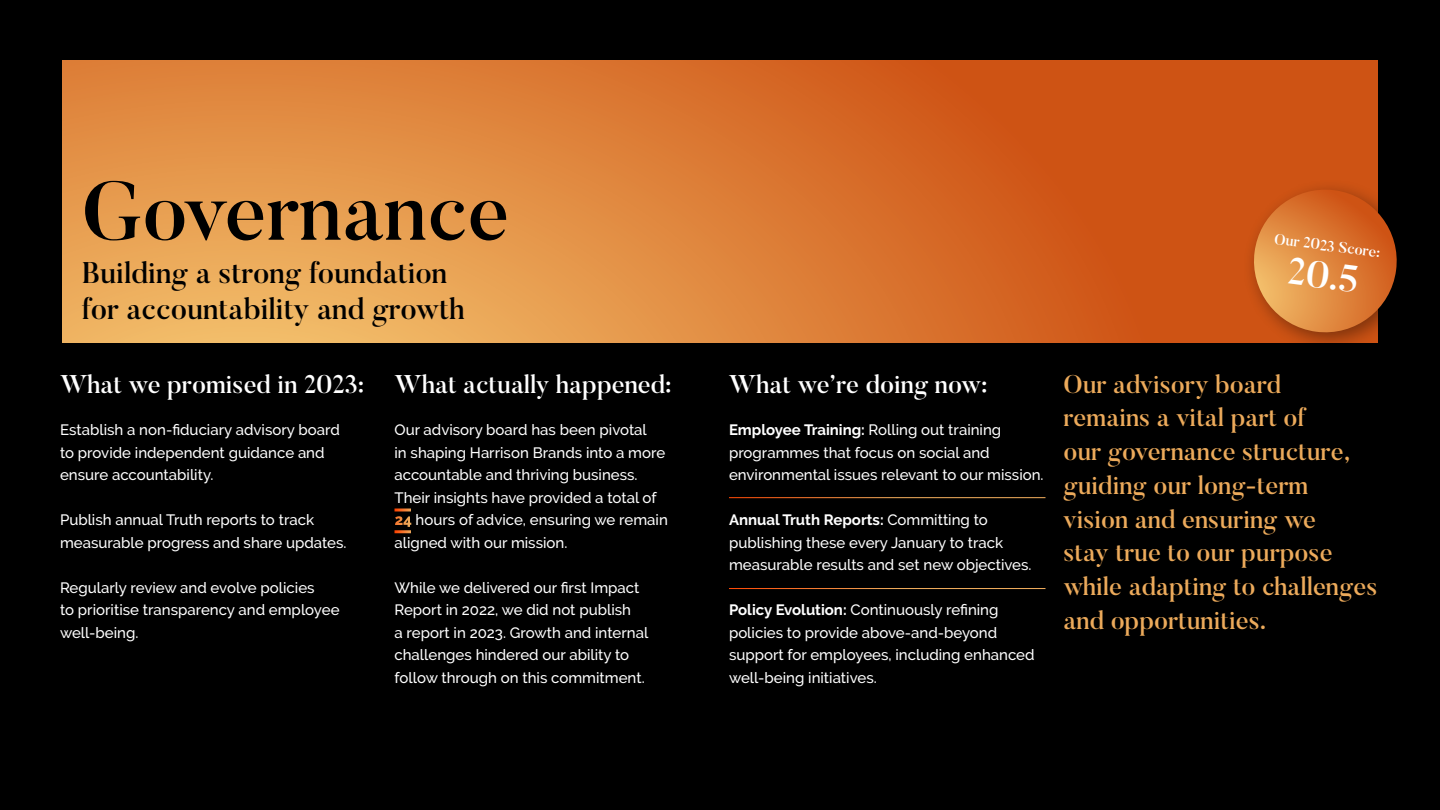
<style>
.page{position:relative;width:1440px;height:810px;background:#000}
.page>*{position:absolute;margin:0;border:0;box-sizing:border-box;transform-origin:0 0}
.t1{font:500 82.57px "Butler";color:#000}
.t2{font:500 37.5px "Butler";color:#fff}
.t3{font:500 29.7px/35.7px "Butler";color:#000}
.t4{font:500 25.5px/33.8px "Butler";color:#ecaa5b}
.t5{font:500 25.5px "Butler";color:#fff}
.t6{font:500 15px/22.5px "Raleway";color:#fff}
.t7{font:500 15px "Butler";color:#fff}
.s1{font-weight:800}
.s2{font-weight:700}
</style>
<div class="page">
<svg style="left:62px;top:60px;width:1316px;height:283px;background:#dc7c35"></svg>
<hr style="left:729px;top:497px;width:317px;height:1px;background:#fff">
<hr style="left:729px;top:588px;width:317px;height:1px;background:#fff">
<div style="left:1243px;top:178px;width:175px;height:176px;background:#000;opacity:.4"></div>
<svg style="left:1249px;top:190px;width:152px;height:147px;background:#c26a2c"></svg>
<svg style="left:394px;top:508px;width:17px;height:4px"></svg>
<hr style="left:394px;top:530px;width:17px;height:3px;background:#fff">
<h1 class="t1" style="left:82px;top:159px;width:429px">Governance</h1>
<h3 class="t3" style="left:82px;top:254px;width:384px">Building a strong foundation for accountability and growth</h3>
<p class="t7" style="left:1276px;top:229px;width:108px;rotate:7deg">Our 2023 Score:</p>
<h2 class="t2" style="left:1291px;top:247px;width:72px;rotate:7deg">20.5</h2>
<h3 class="t5" style="left:60px;top:367px;width:613px">What we promised in 2023: What actually happened:</h3>
<h3 class="t4" style="left:1064px;top:366px;width:315px">Our advisory board<br>remains a vital part of<br>our governance structure, guiding our long-term vision and ensuring we<br>stay true to our purpose while adapting to challenges and opportunities.</h3>
<h3 class="t5" style="left:729px;top:368px;width:260px">What we’re doing now:</h3>
<p class="t6" style="left:60px;top:418px;width:281px">Establish a non-fiduciary advisory board to provide independent guidance and ensure accountability.</p>
<p class="t6" style="left:60px;top:508px;width:288px">Publish annual Truth reports to track measurable progress and share updates.</p>
<p class="t6" style="left:60px;top:576px;width:281px">Regularly review and evolve policies<br>to prioritise transparency and employee well-being.</p>
<p class="t6" style="left:394px;top:418px;width:275px">Our advisory board has been pivotal<br>in shaping Harrison Brands into a more accountable and thriving business.<br>Their insights have provided a total of <span class="s1">24</span> hours of advice, ensuring we remain aligned with our mission.</p>
<p class="t6" style="left:394px;top:576px;width:255px">While we delivered our first Impact Report in 2022, we did not publish<br>a report in 2023. Growth and internal challenges hindered our ability to follow through on this commitment.</p>
<p class="t6" style="left:729px;top:418px;width:316px"><span class="s2">Employee Training:</span> Rolling out training programmes that focus on social and environmental issues relevant to our mission.</p>
<p class="t6" style="left:729px;top:508px;width:304px"><span class="s2">Annual Truth Reports:</span> Committing to publishing these every January to track measurable results and set new objectives.</p>
<p class="t6" style="left:729px;top:598px;width:307px"><span class="s2">Policy Evolution:</span> Continuously refining policies to provide above-and-beyond support for employees, including enhanced well-being initiatives.</p>
</div>
